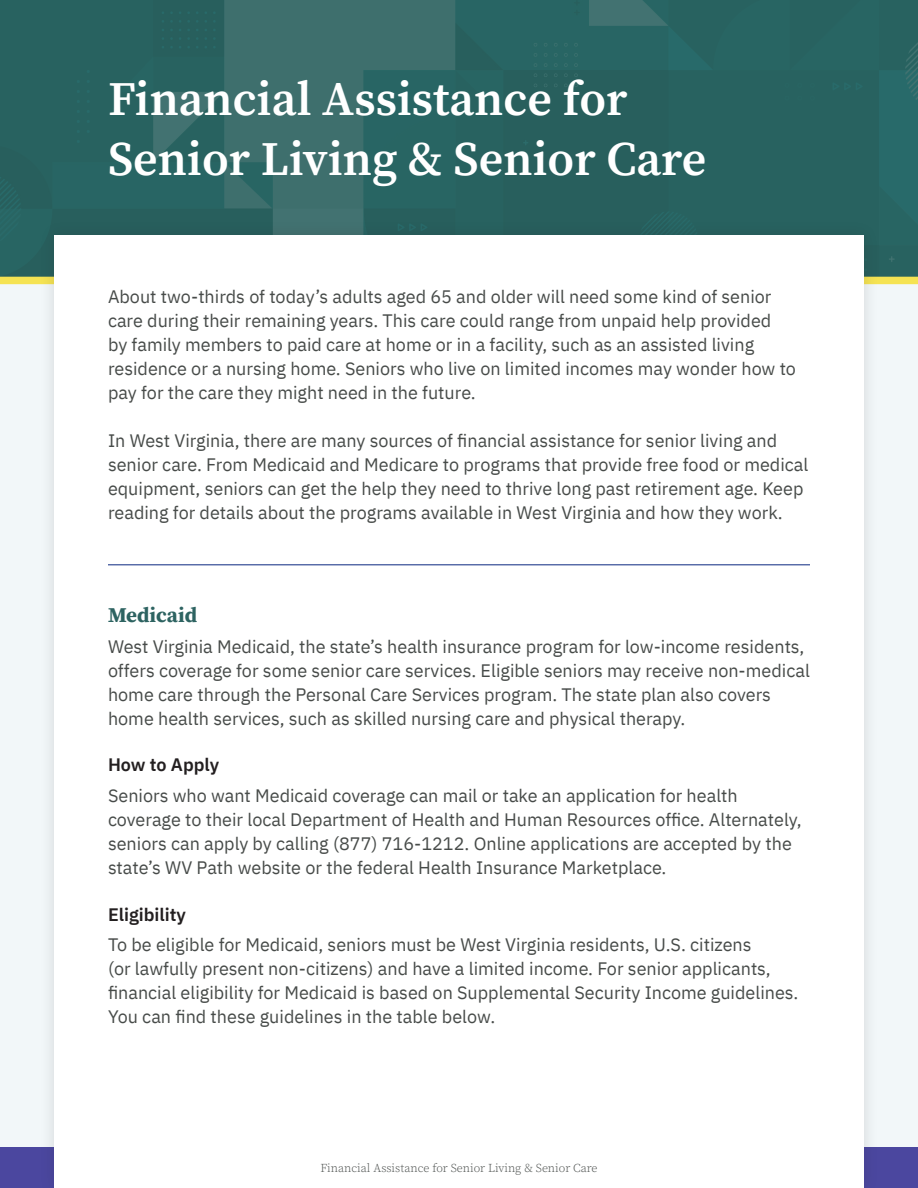
<style>
.page{position:relative;width:918px;height:1188px;background:#f2f7f9}
.page>*{position:absolute;margin:0;border:0;box-sizing:border-box;transform-origin:0 0}
.t1{font:600 48px/60px "Source Serif Pro";color:#fff}
.t2{font:700 21px "Source Serif Pro";color:#2d6361}
.t3{font:18px/24px "IBM Plex Sans";color:#474b49}
.t4{font:600 18px "IBM Plex Sans";color:#231f20}
.t5{font:300 12px "Source Serif Pro";color:#474b49}
</style>
<div class="page">
<svg style="left:0;top:0;width:918px;height:277px;fill:#286260"></svg>
<div style="left:0;top:277px;width:918px;height:7px;background:#f5e353"></div>
<div style="left:0;top:1148px;width:918px;height:40px;background:#4b479f"></div>
<div style="left:39px;top:220px;width:841px;height:968px;background:#231f20;opacity:.15"></div>
<div style="left:54px;top:235px;width:810px;height:953px;background:#fff"></div>
<hr style="left:108px;top:564px;width:702px;height:1px;background:#253f8e">
<h1 class="t1" style="left:108px;top:69px;width:600px">Financial Assistance for<br>Senior Living &amp; Senior Care</h1>
<p class="t3" style="left:108px;top:284px;width:690px">About two-thirds of today’s adults aged 65 and older will need some kind of senior care during their remaining years. This care could range from unpaid help provided<br>by family members to paid care at home or in a facility, such as an assisted living residence or a nursing home. Seniors who live on limited incomes may wonder how to pay for the care they might need in the future.</p>
<p class="t3" style="left:108px;top:428px;width:702px">In West Virginia, there are many sources of financial assistance for senior living and senior care. From Medicaid and Medicare to programs that provide free food or medical equipment, seniors can get the help they need to thrive long past retirement age. Keep reading for details about the programs available in West Virginia and how they work.</p>
<p class="t2" style="left:108px;top:601px;width:91px">Medicaid</p>
<p class="t3" style="left:108px;top:633px;width:703px">West Virginia Medicaid, the state’s health insurance program for low-income residents, offers coverage for some senior care services. Eligible seniors may receive non-medical home care through the Personal Care Services program. The state plan also covers home health services, such as skilled nursing care and physical therapy.</p>
<p class="t4" style="left:108px;top:751px;width:113px">How to Apply</p>
<p class="t3" style="left:108px;top:782px;width:695px">Seniors who want Medicaid coverage can mail or take an application for health coverage to their local Department of Health and Human Resources office. Alternately, seniors can apply by calling (877) 716-1212. Online applications are accepted by the state’s WV Path website or the federal Health Insurance Marketplace.</p>
<p class="t4" style="left:108px;top:900px;width:80px">Eligibility</p>
<p class="t3" style="left:108px;top:932px;width:692px">To be eligible for Medicaid, seniors must be West Virginia residents, U.S. citizens<br>(or lawfully present non-citizens) and have a limited income. For senior applicants, financial eligibility for Medicaid is based on Supplemental Security Income guidelines.<br>You can find these guidelines in the table below.</p>
<p class="t5" style="left:320px;top:1160px;width:279px">Financial Assistance for Senior Living &amp; Senior Care</p>
</div>
